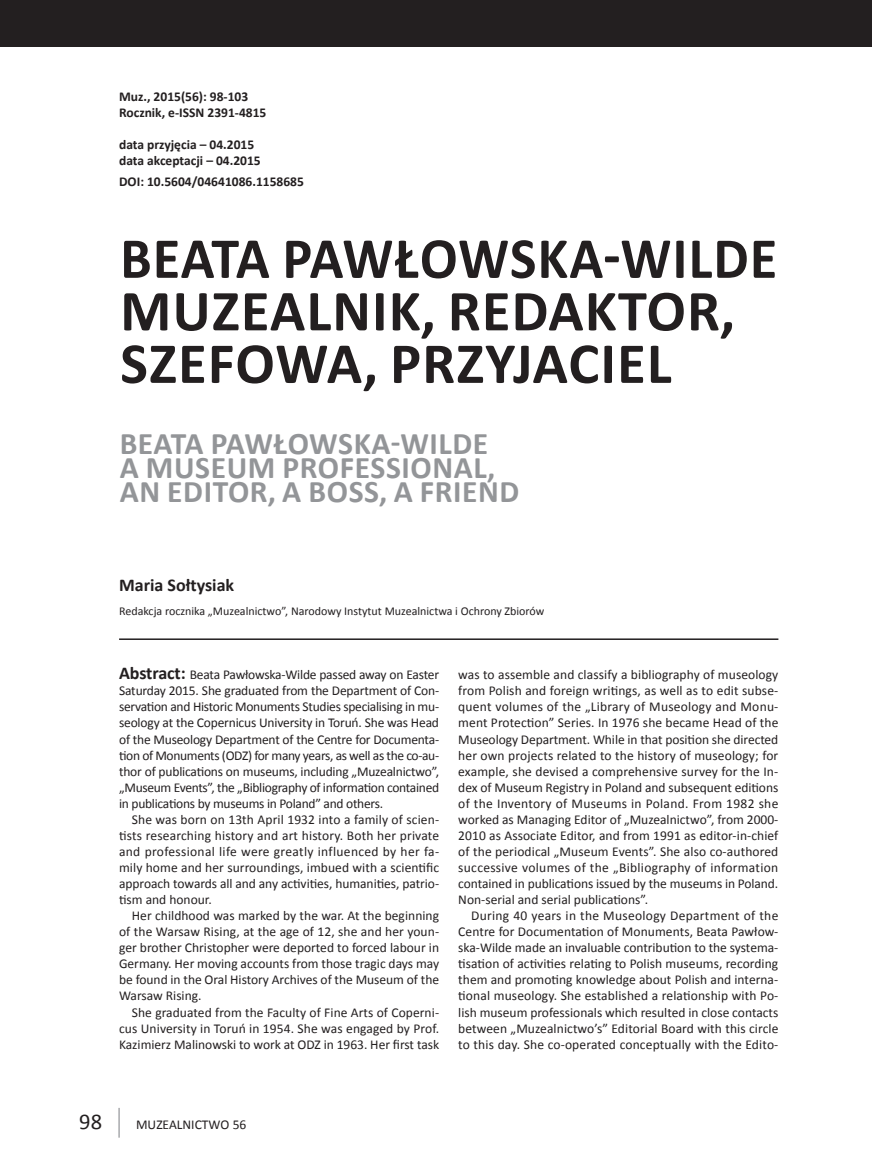
<style>
.page{position:relative;width:872px;height:1170px;background:#fff}
.page>*{position:absolute;margin:0;border:0;box-sizing:border-box;transform-origin:0 0}
.Tytuł_artykułu_polsk{font:700 58.5px/52.5px "Calibri";letter-spacing:.02em;color:#231f20;scale:.96 1}
.tytuł_angielski{font:700 31.5px/24px "Calibri";letter-spacing:.02em;color:#939598}
.t1{font:22.5px "Calibri";color:#231f20}
.nazwisko_polskie{font:700 18px "Calibri";color:#231f20}
.BODY_TEXT{font:13.5px/16px "Calibri";letter-spacing:-.005em;color:#231f20;text-align:justify}
.notka_u_góry{font:700 13.5px "Calibri";color:#231f20}
.pod_nazwiskiem{font:12px "Calibri";color:#231f20}
.s1{font-weight:700;font-size:18px}
</style>
<div class="page">
<hr style="left:118px;top:1107px;width:2px;height:30px;background:#a8a9ad">
<div style="left:0;top:0;width:872px;height:47px;background:#231f20"></div>
<hr style="left:119px;top:638px;width:659px;height:2px;background:#231f20">
<p class="notka_u_góry" style="left:119px;top:88px;width:131px">Muz., 2015(56): 98-103</p>
<p class="notka_u_góry" style="left:119px;top:104px;width:149px">Rocznik, e-ISSN 2391-4815</p>
<p class="notka_u_góry" style="left:119px;top:136px;width:137px">data przyjęcia – 04.2015</p>
<p class="notka_u_góry" style="left:119px;top:152px;width:143px">data akceptacji – 04.2015</p>
<p class="notka_u_góry" style="left:119px;top:172px;width:186px">DOI: 10.5604/04641086.1158685</p>
<p class="Tytuł_artykułu_polsk" style="left:120px;top:232px;width:686px">BEATA PAWŁOWSKA-WILDE<br>MUZEALNIK, REDAKTOR,<br>SZEFOWA, PRZYJACIEL</p>
<p class="tytuł_angielski" style="left:120px;top:432px;width:401px">BEATA PAWŁOWSKA-WILDE<br>A MUSEUM PROFESSIONAL,<br>AN EDITOR, A BOSS, A FRIEND</p>
<p class="nazwisko_polskie" style="left:119px;top:573px;width:117px">Maria Sołtysiak</p>
<p class="pod_nazwiskiem" style="left:119px;top:603px;width:427px">Redakcja rocznika „Muzealnictwo”, Narodowy Instytut Muzealnictwa i Ochrony Zbiorów</p>
<p class="BODY_TEXT" style="left:119px;top:666px;width:322px"><span class="s1">Abstract:</span> Beata Pawłowska-Wilde passed away on Easter Saturday 2015. She graduated from the Department of Con&shy;servation and Historic Monuments Studies specialising in mu&shy;seology at the Copernicus University in Toruń. She was Head of the Museology Department of the Centre for Documenta&shy;tion of Monuments (ODZ) for many years, as well as the co-au&shy;thor of publications on museums, including „Muzealnictwo”, „Museum Events”, the „Bibliography of information contained in publications by museums in Poland” and others.</p>
<p class="BODY_TEXT" style="left:119px;top:810px;width:321px;text-indent:13px">She was born on 13th April 1932 into a family of scien&shy;tists researching history and art history. Both her private and professional life were greatly influenced by her fa&shy;mily home and her surroundings, imbued with a scientific approach towards all and any activities, humanities, patrio&shy;tism and honour.</p>
<p class="BODY_TEXT" style="left:119px;top:906px;width:321px;text-indent:13px">Her childhood was marked by the war. At the beginning of the Warsaw Rising, at the age of 12, she and her youn&shy;ger brother Christopher were deported to forced labour in Germany. Her moving accounts from those tragic days may be found in the Oral History Archives of the Museum of the Warsaw Rising.</p>
<p class="BODY_TEXT" style="left:119px;top:1003px;width:321px;text-indent:13px">She graduated from the Faculty of Fine Arts of Coperni&shy;cus University in Toruń in 1954. She was engaged by Prof.<br>Kazimierz Malinowski to work at ODZ in 1963. Her first task</p>
<p class="BODY_TEXT" style="left:458px;top:666px;width:321px">was to assemble and classify a bibliography of museology from Polish and foreign writings, as well as to edit subse&shy;quent volumes of the „Library of Museology and Monu&shy;ment Protection” Series. In 1976 she became Head of the Museology Department. While in that position she directed her own projects related to the history of museology; for example, she devised a comprehensive survey for the In&shy;dex of Museum Registry in Poland and subsequent editions of the Inventory of Museums in Poland. From 1982 she worked as Managing Editor of „Muzealnictwo”, from 2000- 2010 as Associate Editor, and from 1991 as editor-in-chief of the periodical „Museum Events”. She also co-authored successive volumes of the „Bibliography of information contained in publications issued by the museums in Poland.<br>Non-serial and serial publications”.</p>
<p class="BODY_TEXT" style="left:458px;top:906px;width:321px;text-indent:13px">During 40 years in the Museology Department of the Centre for Documentation of Monuments, Beata Pawłow&shy;ska-Wilde made an invaluable contribution to the systema&shy;tisation of activities relating to Polish museums, recording them and promoting knowledge about Polish and interna&shy;tional museology. She established a relationship with Po&shy;lish museum professionals which resulted in close contacts between „Muzealnictwo’s” Editorial Board with this circle to this day. She co-operated conceptually with the Edito-</p>
<p class="t1" style="left:79px;top:1107px;width:24px">98</p>
<p class="BODY_TEXT" style="left:136px;top:1115px;width:112px">MUZEALNICTWO 56</p>
</div>
